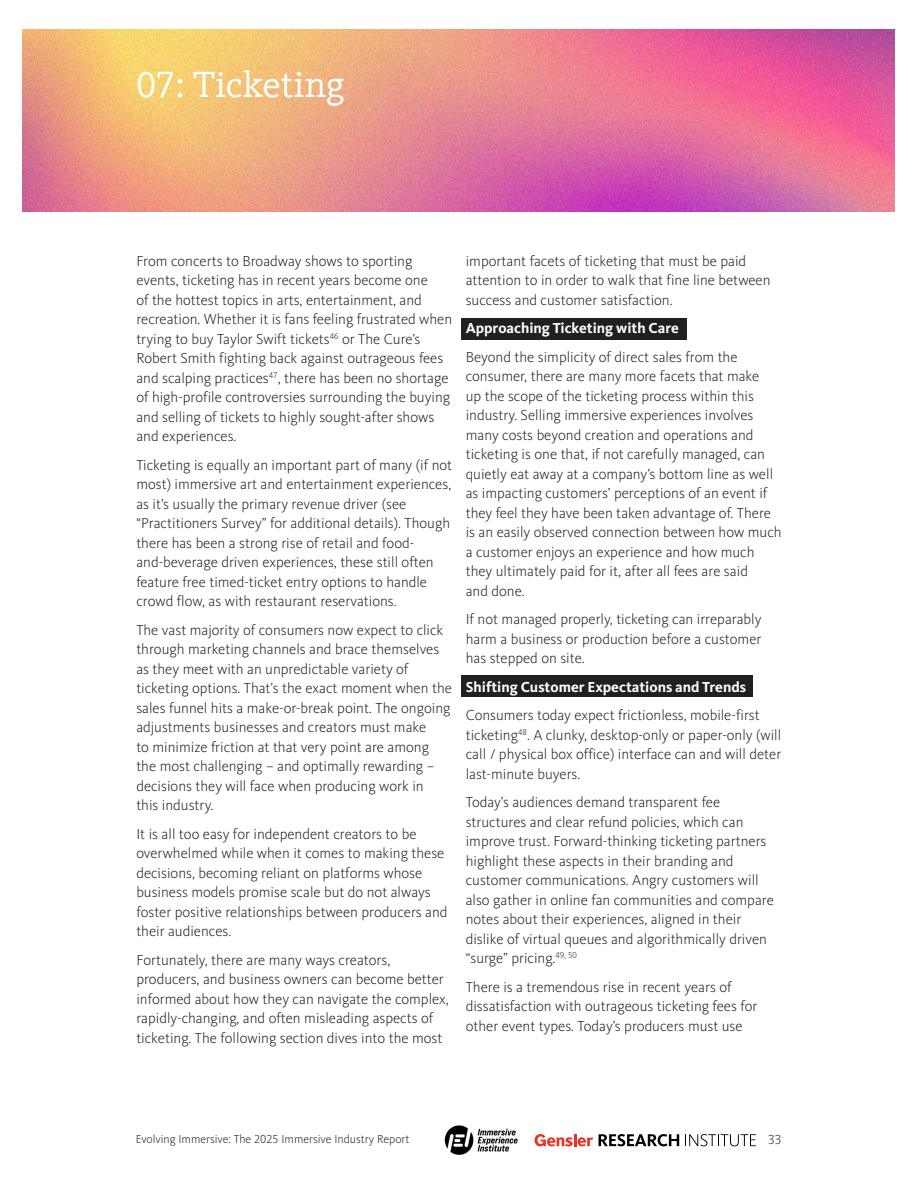
<style>
.page{position:relative;width:918px;height:1188px;background:#fff}
.page>*{position:absolute;margin:0;border:0;box-sizing:border-box;transform-origin:0 0}
.body_text{font:37.5px "Kievit Slab Offc";letter-spacing:-.01em;color:#fff}
.body_text-2{font:15px/19.5px "Kievit OT Light";color:#231f20}
.body_text-3{font:700 15px "Kievit OT";color:#fff}
.t1{font:13.5px "Kievit OT Light";color:#231f20}
.t2{font:12px "Kievit OT Light";color:#231f20}
</style>
<div class="page">
<div style="left:461px;top:319px;width:225px;height:21px;background:#231f20"></div>
<div style="left:461px;top:675px;width:291px;height:22px;background:#231f20"></div>
<svg style="left:599px;top:1134px;width:80px;height:12px"></svg>
<svg style="left:685px;top:1134px;width:71px;height:12px"></svg>
<svg style="left:541px;top:1134px;width:52px;height:12px"></svg>
<img style="left:23px;top:30px;width:872px;height:181px">
<img style="left:444px;top:1125px;width:97px;height:30px">
<p class="body_text" style="left:136px;top:63px;width:210px">07: Ticketing</p>
<p class="body_text-2" style="left:136px;top:251px;width:317px">From concerts to Broadway shows to sporting events, ticketing has in recent years become one<br>of the hottest topics in arts, entertainment, and recreation. Whether it is fans feeling frustrated when trying to buy Taylor Swift tickets<sup>46</sup> or The Cure’s Robert Smith fighting back against outrageous fees and scalping practices<sup>47</sup>, there has been no shortage of high-profile controversies surrounding the buying and selling of tickets to highly sought-after shows and experiences.</p>
<p class="body_text-2" style="left:136px;top:455px;width:317px">Ticketing is equally an important part of many (if not most) immersive art and entertainment experiences, as it’s usually the primary revenue driver (see “Practitioners Survey” for additional details). Though there has been a strong rise of retail and food&shy;and-beverage driven experiences, these still often feature free timed-ticket entry options to handle crowd flow, as with restaurant reservations.</p>
<p class="body_text-2" style="left:136px;top:620px;width:317px">The vast majority of consumers now expect to click through marketing channels and brace themselves as they meet with an unpredictable variety of ticketing options. That’s the exact moment when the sales funnel hits a make-or-break point. The ongoing adjustments businesses and creators must make<br>to minimize friction at that very point are among the most challenging – and optimally rewarding – decisions they will face when producing work in<br>this industry.</p>
<p class="body_text-2" style="left:136px;top:824px;width:313px">It is all too easy for independent creators to be overwhelmed while when it comes to making these decisions, becoming reliant on platforms whose business models promise scale but do not always foster positive relationships between producers and their audiences.</p>
<p class="body_text-2" style="left:136px;top:950px;width:314px">Fortunately, there are many ways creators, producers, and business owners can become better informed about how they can navigate the complex, rapidly-changing, and often misleading aspects of ticketing. The following section dives into the most</p>
<p class="body_text-2" style="left:466px;top:251px;width:306px">important facets of ticketing that must be paid attention to in order to walk that fine line between success and customer satisfaction.</p>
<p class="body_text-3" style="left:466px;top:319px;width:215px">Approaching Ticketing with Care</p>
<p class="body_text-2" style="left:466px;top:347px;width:317px">Beyond the simplicity of direct sales from the consumer, there are many more facets that make<br>up the scope of the ticketing process within this industry. Selling immersive experiences involves many costs beyond creation and operations and ticketing is one that, if not carefully managed, can quietly eat away at a company’s bottom line as well as impacting customers’ perceptions of an event if they feel they have been taken advantage of. There is an easily observed connection between how much a customer enjoys an experience and how much they ultimately paid for it, after all fees are said<br>and done.</p>
<p class="body_text-2" style="left:466px;top:610px;width:297px;text-align:justify">If not managed properly, ticketing can irreparably harm a business or production before a customer has stepped on site.</p>
<p class="body_text-3" style="left:466px;top:678px;width:282px">Shifting Customer Expectations and Trends</p>
<p class="body_text-2" style="left:466px;top:706px;width:317px">Consumers today expect frictionless, mobile-first ticketing<sup>48</sup>. A clunky, desktop-only or paper-only (will call / physical box office) interface can and will deter last-minute buyers.</p>
<p class="body_text-2" style="left:466px;top:793px;width:310px">Today’s audiences demand transparent fee structures and clear refund policies, which can improve trust. Forward-thinking ticketing partners highlight these aspects in their branding and customer communications. Angry customers will also gather in online fan communities and compare notes about their experiences, aligned in their dislike of virtual queues and algorithmically driven “surge” pricing.<sup>49,</sup> <sup>50</sup></p>
<p class="body_text-2" style="left:466px;top:977px;width:293px">There is a tremendous rise in recent years of dissatisfaction with outrageous ticketing fees for other event types. Today’s producers must use</p>
<p class="t2" style="left:136px;top:1133px;width:275px">Evolving Immersive: The 2025 Immersive Industry Report</p>
<p class="t1" style="left:768px;top:1132px;width:15px">33</p>
</div>
